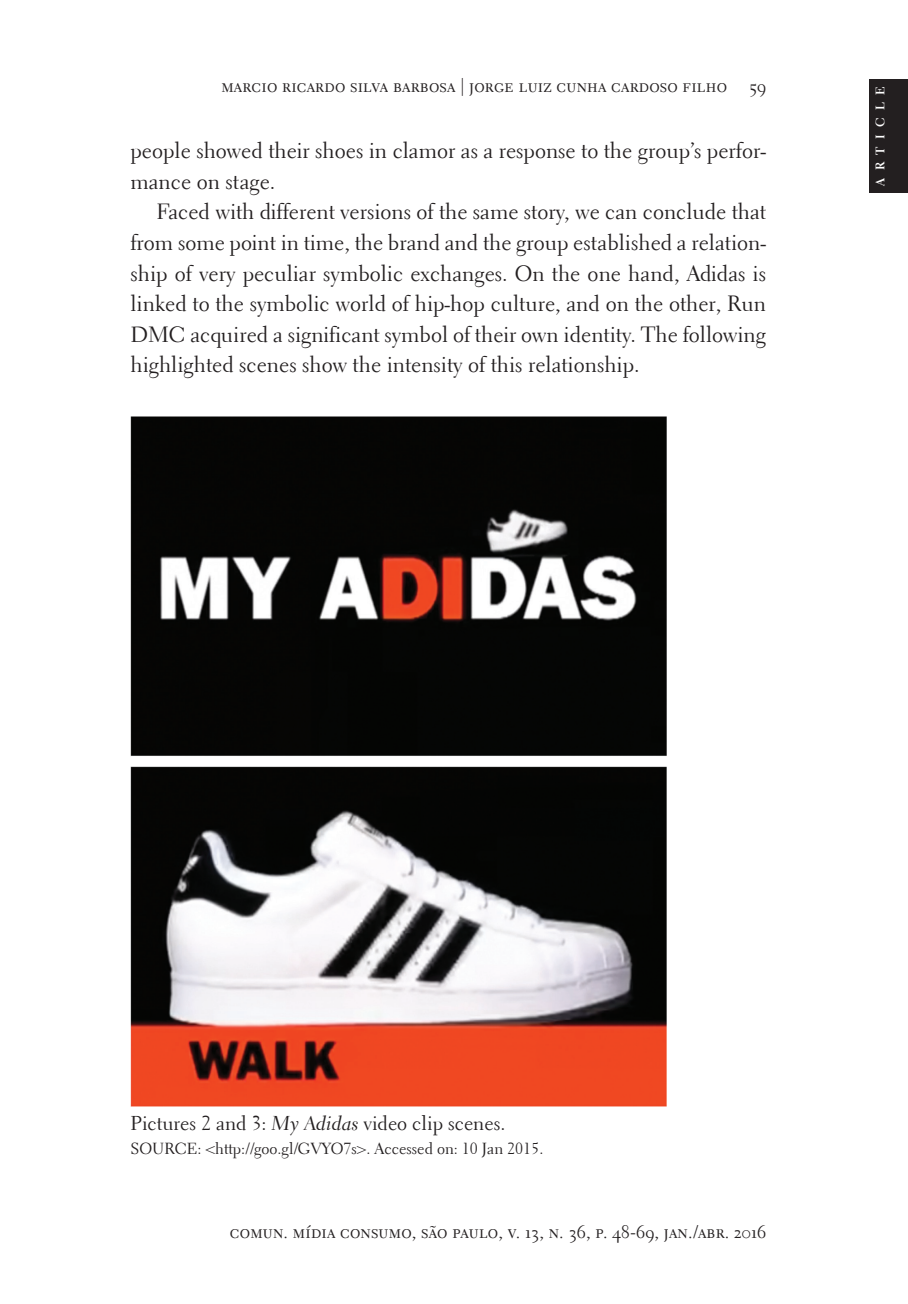
<style>
.page{position:relative;width:908px;height:1304px;background:#fff}
.page>*{position:absolute;margin:0;border:0;box-sizing:border-box;transform-origin:0 0}
.t1{font:22px/30.6px "Electra LH";color:#231f20}
.t2{font:20px "Electra LH";color:#231f20}
.t3{font:18px "Electra LH Regular SC";letter-spacing:.01em;color:#231f20}
.t4{font:16px "Electra LH";color:#231f20}
.t5{font:700 12.4px "Electra LH";letter-spacing:.615em;color:#fff}
.s1{font-family:"Electra LH Cursive"}
</style>
<div class="page">
<div style="left:869px;top:79px;width:38px;height:114px;background:#231f20"></div>
<img style="left:130px;top:416px;width:536px;height:340px">
<img style="left:130px;top:767px;width:536px;height:339px">
<p class="t3" style="left:221px;top:75px;width:546px">marcio ricardo silva barbosa | jorge luiz cunha cardoso filho 59</p>
<p class="t5" style="left:872px;top:186px;width:101px;rotate:-90deg">ARTICLE</p>
<p class="t5" style="left:872px;top:182px;width:91px;rotate:-90deg">ARTIGO</p>
<p class="t1" style="left:130px;top:135px;width:636px">people showed their shoes in clamor as a response to the group’s perfor&shy;mance on stage.</p>
<p class="t1" style="left:130px;top:197px;width:636px;text-align:justify;text-indent:26px">Faced with different versions of the same story, we can conclude that from some point in time, the brand and the group established a relation&shy;ship of very peculiar symbolic exchanges. On the one hand, Adidas is linked to the symbolic world of hip-hop culture, and on the other, Run DMC acquired a significant symbol of their own identity. The following highlighted scenes show the intensity of this relationship.</p>
<p class="t2" style="left:130px;top:1111px;width:376px">Pictures 2 and 3: <span class="s1">My Adidas</span> video clip scenes.</p>
<p class="t4" style="left:130px;top:1139px;width:414px">SOURCE: &lt;http://goo.gl/GVYO7s&gt;. Accessed on: 10 Jan 2015.</p>
<p class="t3" style="left:230px;top:1221px;width:537px">comun. mídia consumo, são paulo, v. 13, n. 36, p. 48-69, jan./abr. 2016</p>
</div>
